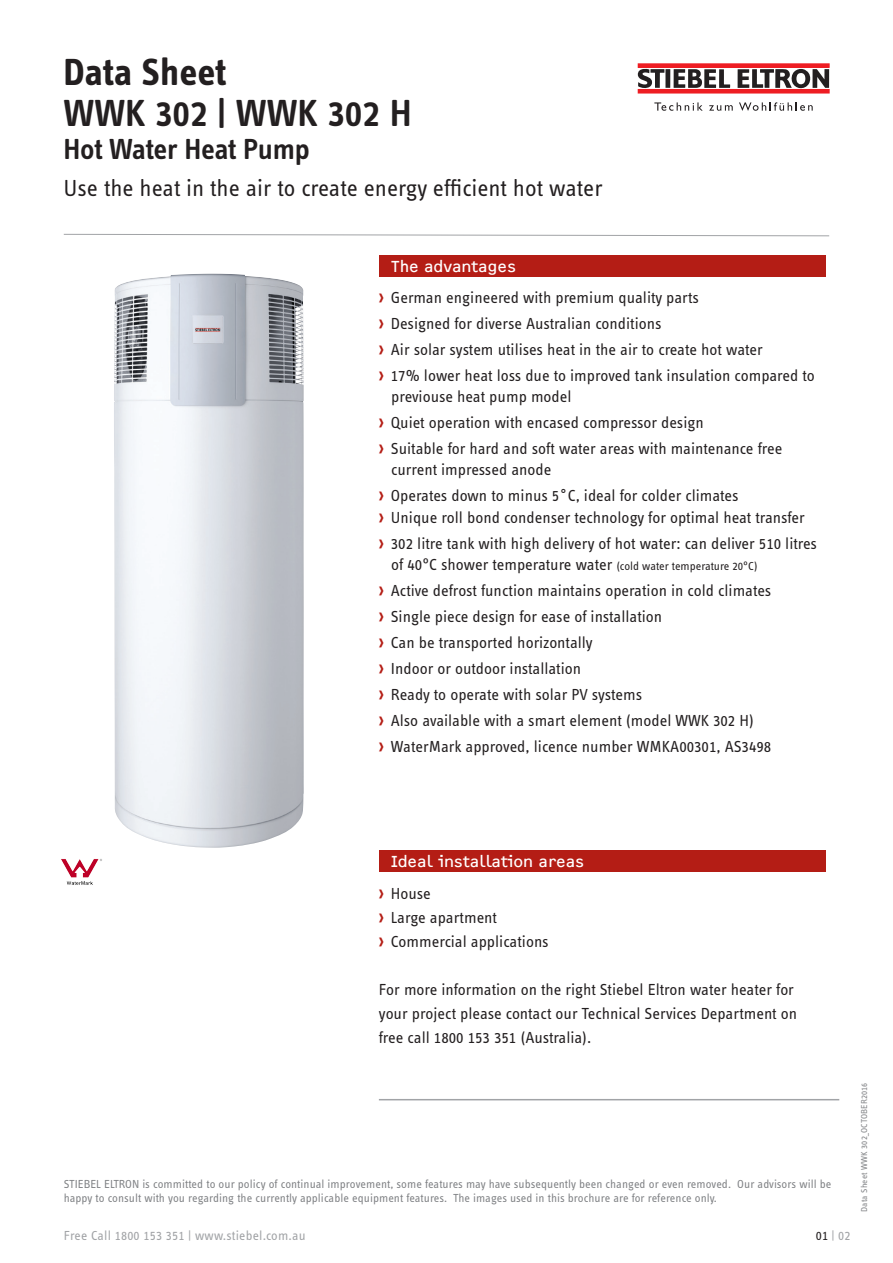
<style>
.page{position:relative;width:893px;height:1263px;background:#fff}
.page>*{position:absolute;margin:0;border:0;box-sizing:border-box;transform-origin:0 0}
.t1{font:600 39px "STE Info Text";color:#231f20}
.t2{font:700 39px "STE Info Text";letter-spacing:-.005em;color:#231f20}
.t3{font:600 30px "STE Info Text";letter-spacing:-.015em;color:#231f20}
.t4{font:24px "STE Info Text";color:#231f20}
.t5{font:16.5px/21px "STE Info Text";color:#231f20}
.t6{font:16.5px "F2 FOCR Bczyk Com";color:#fff}
.t7{font:13.5px "STE Info Text";letter-spacing:.015em;color:#a1a3a6}
.t8{font:12px/14.2px "STE Info Text";letter-spacing:.005em;color:#808285}
._91_Drucknorm_6pt{font:8.85px "STE Info Text";letter-spacing:.02em;color:#808285}
.s1{font-family:"F2 FOCR Bczyk Com";font-size:19.5px;color:#b41d15}
.s2{font-family:"F2 FOCR Bczyk Com"}
.s3{font-size:12px}
.s4{color:#231f20}
</style>
<div class="page">
<svg style="left:738px;top:69px;width:91px;height:19px"></svg>
<svg style="left:638px;top:68px;width:92px;height:21px"></svg>
<div style="left:638px;top:64px;width:191px;height:3px;border:1px solid #ee1d23"></div>
<div style="left:638px;top:89px;width:191px;height:4px;border:1px solid #ee1d23"></div>
<svg style="left:654px;top:102px;width:49px;height:9px"></svg>
<svg style="left:709px;top:105px;width:24px;height:6px"></svg>
<svg style="left:739px;top:102px;width:74px;height:9px"></svg>
<svg style="left:63px;top:233px;width:767px;height:4px"></svg>
<div style="left:379px;top:255px;width:446px;height:21px;background:#b41d15"></div>
<div style="left:379px;top:850px;width:446px;height:22px;background:#b41d15"></div>
<hr style="left:379px;top:1099px;width:460px;height:1px;background:#a1a3a6">
<img style="left:114px;top:274px;width:190px;height:574px">
<img style="left:61px;top:859px;width:41px;height:26px">
<p class="t2" style="left:64px;top:50px;width:164px">Data Sheet</p>
<p class="t1" style="left:64px;top:91px;width:350px">WWK 302 | WWK 302 H</p>
<p class="t3" style="left:64px;top:132px;width:248px">Hot Water Heat Pump</p>
<p class="t4" style="left:64px;top:174px;width:541px">Use the heat in the air to create energy efficient hot water</p>
<p class="t6" style="left:392px;top:257px;width:126px">The advantages</p>
<p class="t5" style="left:379px;top:287px;width:322px"><span class="s1">›</span> German engineered with premium quality parts</p>
<p class="t5" style="left:379px;top:313px;width:284px"><span class="s1">›</span> Designed for diverse Australian conditions</p>
<p class="t5" style="left:379px;top:339px;width:386px"><span class="s1">›</span> Air solar system utilises heat in the air to create hot water</p>
<p class="t5" style="left:391px;top:365px;width:425px;text-indent:-12px"><span class="s1">›</span> 17% lower heat loss due to improved tank insulation compared to previouse heat pump model</p>
<p class="t5" style="left:379px;top:412px;width:326px"><span class="s1">›</span> Quiet operation with encased compressor design</p>
<p class="t5" style="left:391px;top:438px;width:393px;text-indent:-12px"><span class="s1">›</span> Suitable for hard and soft water areas with maintenance free current impressed anode</p>
<p class="t5" style="left:379px;top:485px;width:361px"><span class="s1">›</span> Operates down to minus 5<span class="s2">˚</span>C, ideal for colder climates</p>
<p class="t5" style="left:379px;top:507px;width:428px"><span class="s1">›</span> Unique roll bond condenser technology for optimal heat transfer</p>
<p class="t5" style="left:379px;top:533px;width:440px"><span class="s1">›</span> 302 litre tank with high delivery of hot water: can deliver 510 litres</p>
<p class="t5" style="left:391px;top:554px;width:368px">of 40°C shower temperature water <span class="s3">(cold water temperature 20°C)</span></p>
<p class="t5" style="left:379px;top:580px;width:394px"><span class="s1">›</span> Active defrost function maintains operation in cold climates</p>
<p class="t5" style="left:379px;top:606px;width:285px"><span class="s1">›</span> Single piece design for ease of installation</p>
<p class="t5" style="left:379px;top:632px;width:215px"><span class="s1">›</span> Can be transported horizontally</p>
<p class="t5" style="left:379px;top:658px;width:204px"><span class="s1">›</span> Indoor or outdoor installation</p>
<p class="t5" style="left:379px;top:684px;width:265px"><span class="s1">›</span> Ready to operate with solar PV systems</p>
<p class="t5" style="left:379px;top:710px;width:377px"><span class="s1">›</span> Also available with a smart element (model WWK 302 H)</p>
<p class="t5" style="left:379px;top:736px;width:394px"><span class="s1">›</span> WaterMark approved, licence number WMKA00301, AS3498</p>
<p class="t6" style="left:392px;top:852px;width:194px">Ideal installation areas</p>
<p class="t5" style="left:379px;top:883px;width:53px"><span class="s1">›</span> House</p>
<p class="t5" style="left:379px;top:907px;width:120px"><span class="s1">›</span> Large apartment</p>
<p class="t5" style="left:379px;top:931px;width:171px"><span class="s1">›</span> Commercial applications</p>
<p class="t5" style="left:379px;top:977px;width:420px;line-height:24px">For more information on the right Stiebel Eltron water heater for your project please contact our Technical Services Department on free call 1800 153 351 (Australia).</p>
<p class="t8" style="left:64px;top:1177px;width:769px">STIEBEL ELTRON is committed to our policy of continual improvement, some features may have subsequently been changed or even removed. Our advisors will be happy to consult with you regarding the currently applicable equipment features. The images used in this brochure are for reference only.</p>
<p class="t7" style="left:64px;top:1228px;width:243px">Free Call 1800 153 351 | www.stiebel.com.au</p>
<p class="t7" style="left:816px;top:1228px;width:36px"><span class="s4">01</span> | 02</p>
<p class="_91_Drucknorm_6pt" style="left:859px;top:1212px;width:131px;rotate:-90deg">Data Sheet WWK 302_OCTOBER2016</p>
</div>
